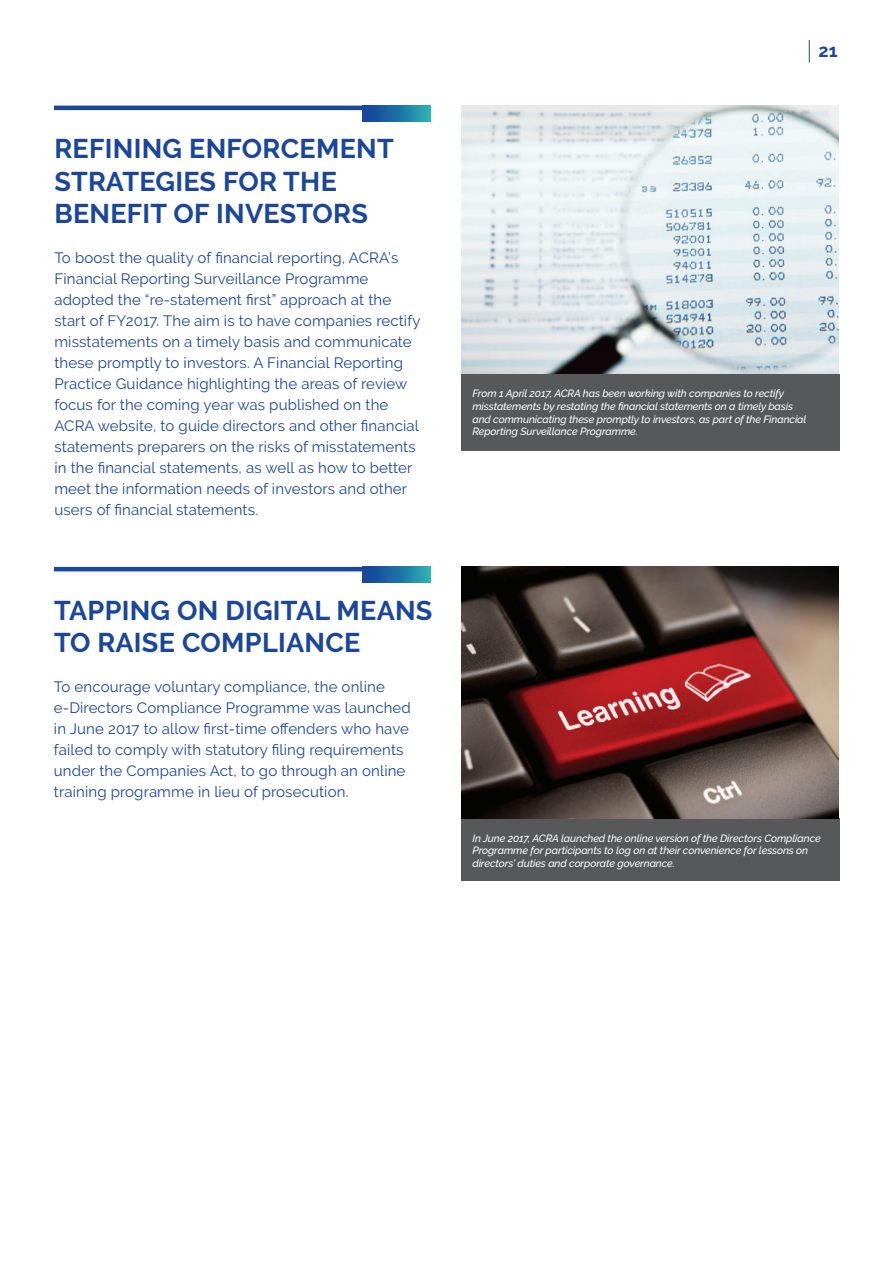
<style>
.page{position:relative;width:893px;height:1263px;background:#fff}
.page>*{position:absolute;margin:0;border:0;box-sizing:border-box;transform-origin:0 0}
.t1{font:700 27px/32.4px "Raleway";letter-spacing:.01em;color:#1a469b}
.t2{font:700 18px "Raleway";color:#1a469b}
.t3{font:15px/21px "Raleway";letter-spacing:.01em;color:#1a469b}
.t4{font:italic 500 10.5px/12.6px "Raleway";letter-spacing:-.01em;color:#fff}
</style>
<div class="page">
<svg style="left:809px;top:40px;width:1px;height:23px"></svg>
<div style="left:461px;top:374px;width:378px;height:77px;background:#57585a"></div>
<div style="left:461px;top:818px;width:378px;height:63px;background:#57585a"></div>
<img style="left:461px;top:106px;width:378px;height:268px">
<img style="left:461px;top:567px;width:378px;height:251px">
<hr style="left:54px;top:106px;width:377px;height:4px;background:#1a469b">
<svg style="left:363px;top:106px;width:68px;height:15px"></svg>
<hr style="left:54px;top:567px;width:377px;height:4px;background:#1a469b">
<svg style="left:363px;top:567px;width:68px;height:15px"></svg>
<h1 class="t1" style="left:54px;top:133px;width:341px">REFINING ENFORCEMENT<br>STRATEGIES FOR THE<br>BENEFIT OF INVESTORS</h1>
<p class="t3" style="left:54px;top:247px;width:368px">To boost the quality of financial reporting, ACRA’s Financial Reporting Surveillance Programme adopted the “re-statement first” approach at the start of FY2017. The aim is to have companies rectify misstatements on a timely basis and communicate these promptly to investors. A Financial Reporting Practice Guidance highlighting the areas of review focus for the coming year was published on the ACRA website, to guide directors and other financial statements preparers on the risks of misstatements in the financial statements, as well as how to better meet the information needs of investors and other users of financial statements.</p>
<h1 class="t1" style="left:54px;top:594px;width:380px">TAPPING ON DIGITAL MEANS<br>TO RAISE COMPLIANCE</h1>
<p class="t3" style="left:54px;top:676px;width:358px">To encourage voluntary compliance, the online e-Directors Compliance Programme was launched in June 2017 to allow first-time offenders who have failed to comply with statutory filing requirements under the Companies Act, to go through an online training programme in lieu of prosecution.</p>
<p class="t2" style="left:818px;top:40px;width:21px">21</p>
<p class="t4" style="left:472px;top:387px;width:335px">From 1 April 2017, ACRA has been working with companies to rectify misstatements by restating the financial statements on a timely basis and communicating these promptly to investors, as part of the Financial Reporting Surveillance Programme.</p>
<p class="t4" style="left:472px;top:832px;width:350px">In June 2017, ACRA launched the online version of the Directors Compliance<br>Programme for participants to log on at their convenience for lessons on directors’ duties and corporate governance.</p>
</div>
